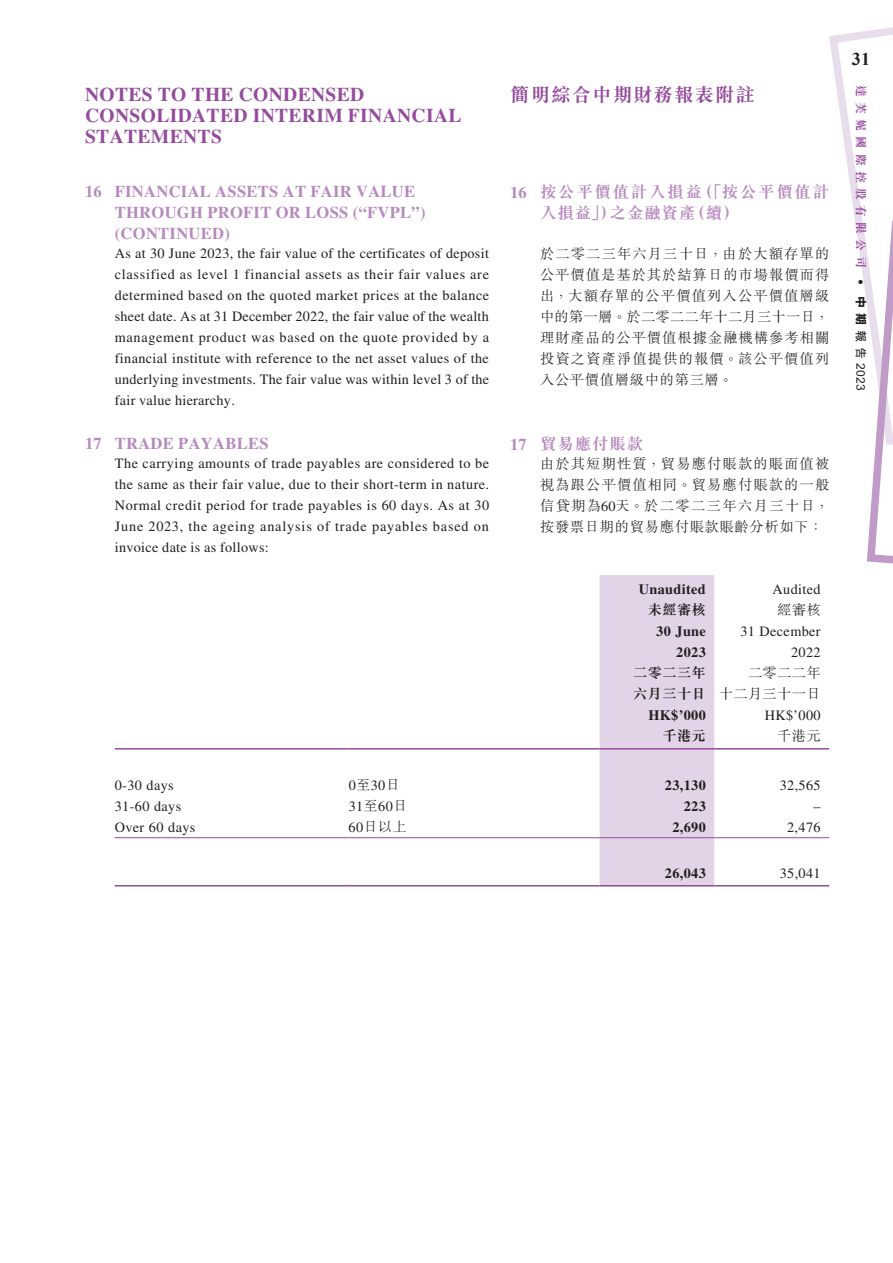
<style>
.page{position:relative;width:893px;height:1263px;background:#fff}
.page>*{position:absolute;margin:0;border:0;box-sizing:border-box;transform-origin:0 0}
.t1{font:700 19.5px/21px "Times LT Std";letter-spacing:.02em;color:#954b9d}
.t2{font:700 19.5px "M Sung HK";letter-spacing:.05em;color:#954b9d}
.t3{font:700 18px "Times New Roman";color:#231f20}
.t4{font:700 16.5px/21px "Times LT Std";letter-spacing:.02em;color:#b78abe}
.t5{font:700 16.5px/21px "M Sung HK";letter-spacing:.1em;color:#b78abe}
.t6{font:14.25px/21px "Times LT Std";letter-spacing:.025em;color:#231f20;text-align:justify}
.t7{font:300 14.25px/21px "M Sung HK";letter-spacing:.07em;color:#231f20;text-align:justify}
.t8{font:700 14.25px "Times LT Std";letter-spacing:.025em;color:#231f20}
.t9{font:300 14.25px/21px "M Sung HK";letter-spacing:.025em;color:#231f20;text-align:right}
.t10{font:700 14.25px "M Sung HK";letter-spacing:.025em;color:#231f20}
.t11{font:700 12px "M Sung HK";letter-spacing:.425em;color:#954b9d}
.s1{font-family:"Times LT Std"}
.s2{font-family:"Times LT Std";font-weight:400}
.s3{font-weight:700}
.s4{font-family:"M Sung HK";font-weight:300}
.s5{font-family:"Frutiger LT Std";font-weight:300;color:#231f20}
.s6{font-family:"M Hei HK";font-weight:800;color:#231f20}
.s7{font-family:"M Hei HK";color:#231f20}
</style>
<div class="page">
<svg style="left:829px;top:27px;width:64px;height:537px"></svg>
<div style="left:600px;top:575px;width:114px;height:310px;background:#e2d3e7"></div>
<hr style="left:115px;top:748px;width:234px;height:1px;background:#954b9d">
<hr style="left:349px;top:748px;width:251px;height:1px;background:#954b9d">
<hr style="left:600px;top:748px;width:114px;height:1px;background:#954b9d">
<hr style="left:714px;top:748px;width:115px;height:1px;background:#954b9d">
<hr style="left:115px;top:837px;width:234px;height:1px;background:#954b9d">
<hr style="left:349px;top:837px;width:251px;height:1px;background:#954b9d">
<hr style="left:600px;top:837px;width:114px;height:1px;background:#954b9d">
<hr style="left:714px;top:837px;width:115px;height:1px;background:#954b9d">
<hr style="left:115px;top:885px;width:234px;height:1px;background:#954b9d">
<hr style="left:349px;top:885px;width:251px;height:1px;background:#954b9d">
<hr style="left:600px;top:885px;width:114px;height:1px;background:#954b9d">
<hr style="left:714px;top:885px;width:115px;height:1px;background:#954b9d">
<h1 class="t1" style="left:85px;top:84px;width:281px">NOTES TO THE CONDENSED</h1>
<h1 class="t2" style="left:510px;top:82px;width:246px">簡明綜合中期財務報表附註</h1>
<h1 class="t1" style="left:85px;top:105px;width:378px">CONSOLIDATED INTERIM FINANCIAL<br>STATEMENTS</h1>
<p class="t4" style="left:115px;top:180px;width:312px;text-indent:-30px">16 FINANCIAL ASSETS AT FAIR VALUE<br>THROUGH PROFIT OR LOSS (“FVPL”) (CONTINUED)</p>
<p class="t6" style="left:115px;top:242px;width:376px">As at 30 June 2023, the fair value of the certificates of deposit classified as level 1 financial assets as their fair values are determined based on the quoted market prices at the balance sheet date. As at 31 December 2022, the fair value of the wealth management product was based on the quote provided by a financial institute with reference to the net asset values of the underlying investments. The fair value was within level 3 of the fair value hierarchy.</p>
<p class="t4" style="left:85px;top:432px;width:185px">17 TRADE PAYABLES</p>
<p class="t6" style="left:115px;top:452px;width:376px">The carrying amounts of trade payables are considered to be the same as their fair value, due to their short-term in nature.<br>Normal credit period for trade payables is 60 days. As at 30<br>June 2023, the ageing analysis of trade payables based on invoice date is as follows:</p>
<p class="t5" style="left:540px;top:180px;width:291px;text-indent:-30px"><span class="s1">16</span> 按公平價值計入損益（「按公平價值計入損益」）之金融資產（續）</p>
<p class="t7" style="left:540px;top:242px;width:291px">於二零二三年六月三十日，由於大額存單的公平價值是基於其於結算日的市場報價而得出，大額存單的公平價值列入公平價值層級中的第一層。於二零二二年十二月三十一日，理財產品的公平價值根據金融機構參考相關投資之資產淨值提供的報價。該公平價值列入公平價值層級中的第三層。</p>
<p class="t5" style="left:510px;top:432px;width:134px"><span class="s1">17</span> 貿易應付賬款</p>
<p class="t7" style="left:540px;top:452px;width:291px">由於其短期性質，貿易應付賬款的賬面值被視為跟公平價值相同。貿易應付賬款的一般信貸期為<span class="s2">60</span>天。於二零二三年六月三十日，按發票日期的貿易應付賬款賬齡分析如下：</p>
<p class="t8" style="left:639px;top:581px;width:68px">Unaudited</p>
<p class="t6" style="left:773px;top:579px;width:50px">Audited</p>
<p class="t10" style="left:648px;top:600px;width:60px">未經審核</p>
<p class="t7" style="left:777px;top:599px;width:45px">經審核</p>
<p class="t8" style="left:656px;top:623px;width:51px">30 June</p>
<p class="t6" style="left:740px;top:621px;width:82px">31 December</p>
<p class="t8" style="left:676px;top:644px;width:31px">2023</p>
<p class="t6" style="left:791px;top:642px;width:31px">2022</p>
<p class="t10" style="left:633px;top:663px;width:74px">二零二三年</p>
<p class="t9" style="left:633px;top:662px;width:189px">二零二二年<br><span class="s3">六月三十日</span> 十二月三十一日</p>
<p class="t8" style="left:648px;top:707px;width:59px">HK$’000</p>
<p class="t6" style="left:765px;top:705px;width:57px">HK$’000</p>
<p class="t10" style="left:662px;top:726px;width:45px">千港元</p>
<p class="t7" style="left:777px;top:725px;width:45px">千港元</p>
<p class="t6" style="left:115px;top:774px;width:61px">0-30 days</p>
<p class="t6" style="left:349px;top:774px;width:53px">0<span class="s4">至</span>30<span class="s4">日</span></p>
<p class="t8" style="left:665px;top:776px;width:42px">23,130</p>
<p class="t6" style="left:780px;top:774px;width:42px">32,565</p>
<p class="t6" style="left:115px;top:795px;width:68px">31-60 days</p>
<p class="t6" style="left:349px;top:795px;width:60px">31<span class="s4">至</span>60<span class="s4">日</span></p>
<p class="t8" style="left:684px;top:797px;width:24px">223</p>
<p class="t6" style="left:813px;top:795px;width:9px">–</p>
<p class="t6" style="left:115px;top:816px;width:82px">Over 60 days</p>
<p class="t7" style="left:349px;top:815px;width:60px"><span class="s2">60</span>日以上</p>
<p class="t8" style="left:672px;top:818px;width:35px">2,690</p>
<p class="t6" style="left:787px;top:816px;width:35px">2,476</p>
<p class="t8" style="left:665px;top:865px;width:42px">26,043</p>
<p class="t6" style="left:780px;top:863px;width:42px">35,041</p>
<p class="t3" style="left:852px;top:46px;width:20px">31</p>
<p class="t11" style="left:869px;top:85px;width:308px;rotate:90deg">達芙妮國際控股有限公司 <span class="s5">•</span> <span class="s6">中期</span><span class="s7">報告 2023</span></p>
</div>
